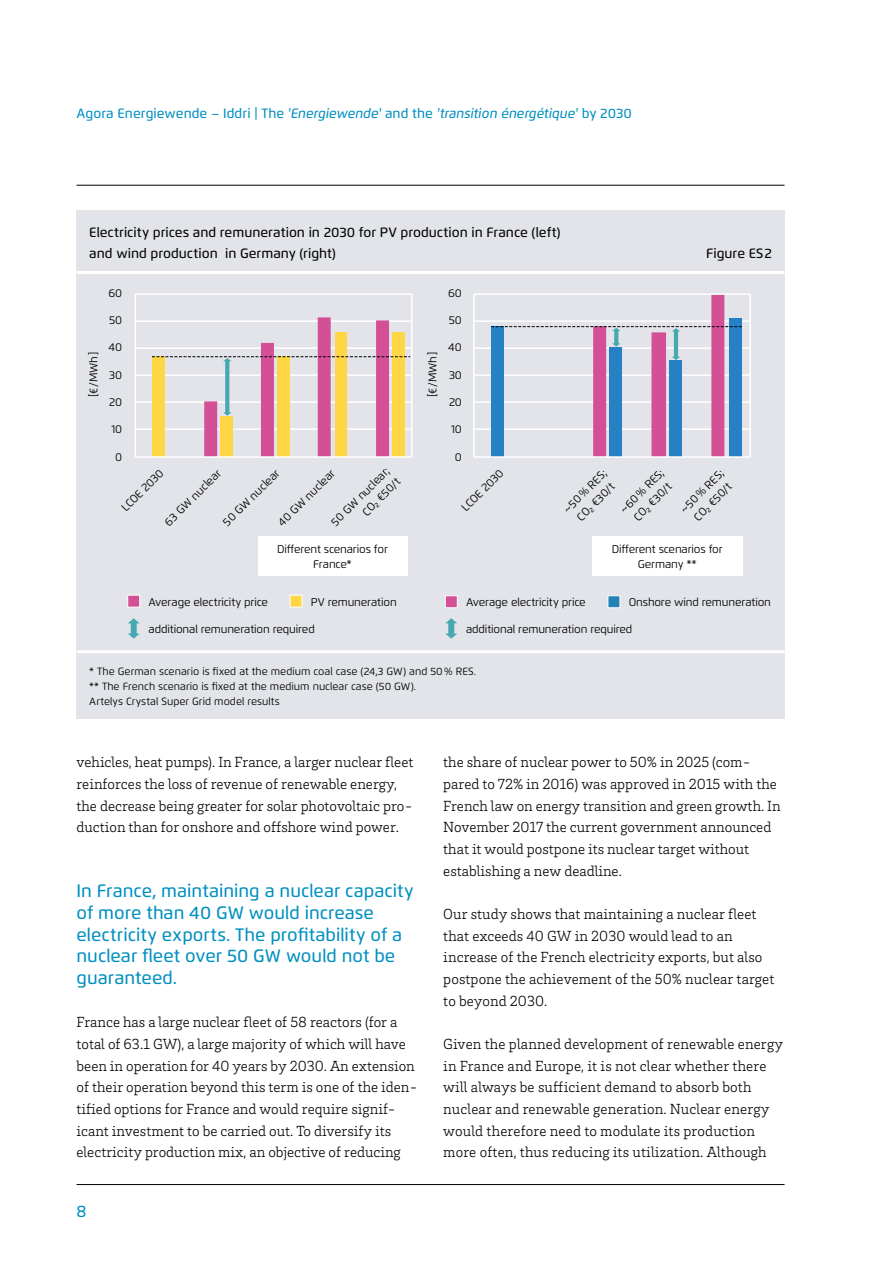
<style>
.page{position:relative;width:893px;height:1263px;background:#fff}
.page>*{position:absolute;margin:0;border:0;box-sizing:border-box;transform-origin:0 0}
.t1{font:500 18px/21.6px "Flexo";color:#008fc1}
.t2{font:500 16.5px "Flexo";color:#008fc1}
.t3{font:300 15px/21.6px "Brix Slab";color:#000}
.t4{font:500 13.5px/21.5px "Flexo";color:#000}
.t5{font:500 13.5px "Flexo";letter-spacing:.005em;color:#008fc1}
.t6{font:11.25px/15px "Flexo";letter-spacing:-.015em;color:#000;text-align:center}
.t7{font:10.5px/15px "Flexo";color:#000}
.s1{font-style:italic}
</style>
<div class="page">
<hr style="left:77px;top:1184px;width:707px;height:1px;background:#000">
<hr style="left:77px;top:185px;width:707px;height:1px;background:#000">
<div style="left:77px;top:213px;width:707px;height:506px;background:#e2e4e9"></div>
<hr style="left:135px;top:428px;width:277px;height:2px;background:#fff">
<hr style="left:135px;top:401px;width:277px;height:2px;background:#fff">
<hr style="left:135px;top:374px;width:277px;height:2px;background:#fff">
<hr style="left:135px;top:347px;width:277px;height:2px;background:#fff">
<hr style="left:135px;top:320px;width:277px;height:2px;background:#fff">
<hr style="left:135px;top:293px;width:277px;height:2px;background:#fff">
<hr style="left:135px;top:456px;width:277px;height:2px;background:#fff">
<hr style="left:135px;top:294px;width:1px;height:163px;background:#fff">
<hr style="left:411px;top:294px;width:1px;height:163px;background:#fff">
<hr style="left:473px;top:294px;width:2px;height:163px;background:#fff">
<hr style="left:749px;top:294px;width:2px;height:163px;background:#fff">
<svg style="left:152px;top:317px;width:258px;height:140px"></svg>
<hr style="left:474px;top:428px;width:276px;height:2px;background:#fff">
<hr style="left:474px;top:401px;width:276px;height:2px;background:#fff">
<hr style="left:474px;top:374px;width:276px;height:2px;background:#fff">
<hr style="left:474px;top:347px;width:276px;height:2px;background:#fff">
<hr style="left:474px;top:320px;width:276px;height:2px;background:#fff">
<hr style="left:474px;top:293px;width:276px;height:2px;background:#fff">
<hr style="left:474px;top:456px;width:276px;height:2px;background:#fff">
<svg style="left:491px;top:295px;width:252px;height:162px"></svg>
<hr style="left:77px;top:271px;width:707px;height:3px;background:#fff">
<hr style="left:77px;top:650px;width:707px;height:3px;background:#fff">
<div style="left:127px;top:595px;width:13px;height:12px;background:#d35097;border:1px solid #fff"></div>
<div style="left:445px;top:595px;width:13px;height:13px;background:#d35097;border:1px solid #fff"></div>
<div style="left:290px;top:595px;width:12px;height:12px;background:#ffd744"></div>
<div style="left:608px;top:595px;width:12px;height:13px;background:#2383b6;border:1px solid #fff"></div>
<div style="left:258px;top:536px;width:149px;height:40px;background:#fff"></div>
<div style="left:592px;top:536px;width:150px;height:40px;background:#fff"></div>
<svg style="left:128px;top:618px;width:12px;height:21px"></svg>
<svg style="left:445px;top:618px;width:12px;height:21px"></svg>
<p class="t5" style="left:77px;top:105px;width:557px">Agora Energiewende – Iddri | The <span class="s1">'Energiewende'</span> and the <span class="s1">'transition énergétique'</span> by 2030</p>
<p class="t4" style="left:89px;top:221px;width:473px">Electricity prices and remuneration in 2030 for PV production in France (left) and wind production in Germany (right)</p>
<p class="t6" style="left:108px;top:285px;width:15px">60</p>
<p class="t6" style="left:109px;top:312px;width:15px">50</p>
<p class="t6" style="left:108px;top:340px;width:15px">40</p>
<p class="t6" style="left:109px;top:367px;width:14px">30</p>
<p class="t6" style="left:109px;top:395px;width:14px">20</p>
<p class="t6" style="left:111px;top:422px;width:12px">10</p>
<p class="t6" style="left:115px;top:449px;width:9px">0</p>
<p class="t6" style="left:86px;top:397px;width:47px;rotate:-90deg">[€/MWh ]</p>
<p class="t6" style="left:425px;top:397px;width:47px;rotate:-90deg">[€/MWh ]</p>
<p class="t6" style="left:448px;top:285px;width:15px">60</p>
<p class="t6" style="left:449px;top:312px;width:15px">50</p>
<p class="t6" style="left:448px;top:340px;width:15px">40</p>
<p class="t6" style="left:449px;top:367px;width:14px">30</p>
<p class="t6" style="left:449px;top:395px;width:14px">20</p>
<p class="t6" style="left:451px;top:422px;width:12px">10</p>
<p class="t6" style="left:455px;top:449px;width:9px">0</p>
<p class="t4" style="left:706px;top:243px;width:67px">Figure ES2</p>
<p class="t6" style="left:328px;top:518px;width:79px;text-align:right;rotate:-45deg">50 GW nuclear;<br>CO₂ €50/t</p>
<p class="t6" style="left:118px;top:504px;width:56px;rotate:-45deg">LCOE 2 030</p>
<p class="t6" style="left:458px;top:504px;width:56px;rotate:-45deg">LCOE 2 030</p>
<p class="t6" style="left:560px;top:506px;width:57px;rotate:-45deg">~50 % RES;<br>CO₂ €30/t</p>
<p class="t6" style="left:617px;top:506px;width:58px;rotate:-45deg">~60 % RES;<br>CO₂ €30/t</p>
<p class="t6" style="left:677px;top:506px;width:57px;rotate:-45deg">~50 % RES;<br>CO₂ €50/t</p>
<p class="t6" style="left:161px;top:518px;width:76px;rotate:-45deg">63 GW nuclear</p>
<p class="t6" style="left:220px;top:519px;width:77px;rotate:-45deg">50 GW nuclear</p>
<p class="t6" style="left:274px;top:519px;width:77px;rotate:-45deg">40 GW nuclear</p>
<p class="t6" style="left:277px;top:542px;width:112px">Different scenarios for<br>France*</p>
<p class="t6" style="left:612px;top:542px;width:112px">Different scenarios for<br>Germany **</p>
<p class="t6" style="left:149px;top:594px;width:121px">Average electricity price</p>
<p class="t6" style="left:311px;top:594px;width:87px">PV remuneration</p>
<p class="t6" style="left:466px;top:595px;width:121px">Average electricity price</p>
<p class="t6" style="left:629px;top:595px;width:144px">Onshore wind remuneration</p>
<p class="t6" style="left:149px;top:621px;width:168px">additional remuneration required</p>
<p class="t6" style="left:466px;top:621px;width:168px">additional remuneration required</p>
<p class="t7" style="left:89px;top:663px;width:388px">* The German scenario is fixed at the medium coal case (24,3 GW) and 50 % RES. ** The French scenario is fixed at the medium nuclear case (50 GW).<br>Artelys Crystal Super Grid model results</p>
<p class="t3" style="left:77px;top:751px;width:338px">vehicles, heat pumps). In France, a larger nuclear fleet reinforces the loss of revenue of renewable energy, the decrease being greater for solar photovoltaic pro&shy;duction than for onshore and offshore wind power.</p>
<p class="t1" style="left:77px;top:880px;width:339px">In France, maintaining a nuclear capacity of more than 40 GW would increase electricity exports. The profitability of a nuclear fleet over 50 GW would not be guaranteed.</p>
<p class="t3" style="left:77px;top:1011px;width:343px">France has a large nuclear fleet of 58 reactors (for a total of 63.1 GW), a large majority of which will have been in operation for 40 years by 2030. An extension of their operation beyond this term is one of the iden&shy;tified options for France and would require signif&shy;icant investment to be carried out. To diversify its electricity production mix, an objective of reducing</p>
<p class="t2" style="left:77px;top:1201px;width:12px">8</p>
<p class="t3" style="left:443px;top:751px;width:339px">the share of nuclear power to 50% in 2025 (com&shy;pared to 72% in 2016) was approved in 2015 with the French law on energy transition and green growth. In November 2017 the current government announced that it would postpone its nuclear target without establishing a new deadline.</p>
<p class="t3" style="left:443px;top:902px;width:333px">Our study shows that maintaining a nuclear fleet that exceeds 40 GW in 2030 would lead to an increase of the French electricity exports, but also postpone the achievement of the 50% nuclear target to beyond 2030.</p>
<p class="t3" style="left:443px;top:1032px;width:341px">Given the planned development of renewable energy in France and Europe, it is not clear whether there will always be sufficient demand to absorb both nuclear and renewable generation. Nuclear energy would therefore need to modulate its production more often, thus reducing its utilization. Although</p>
</div>
